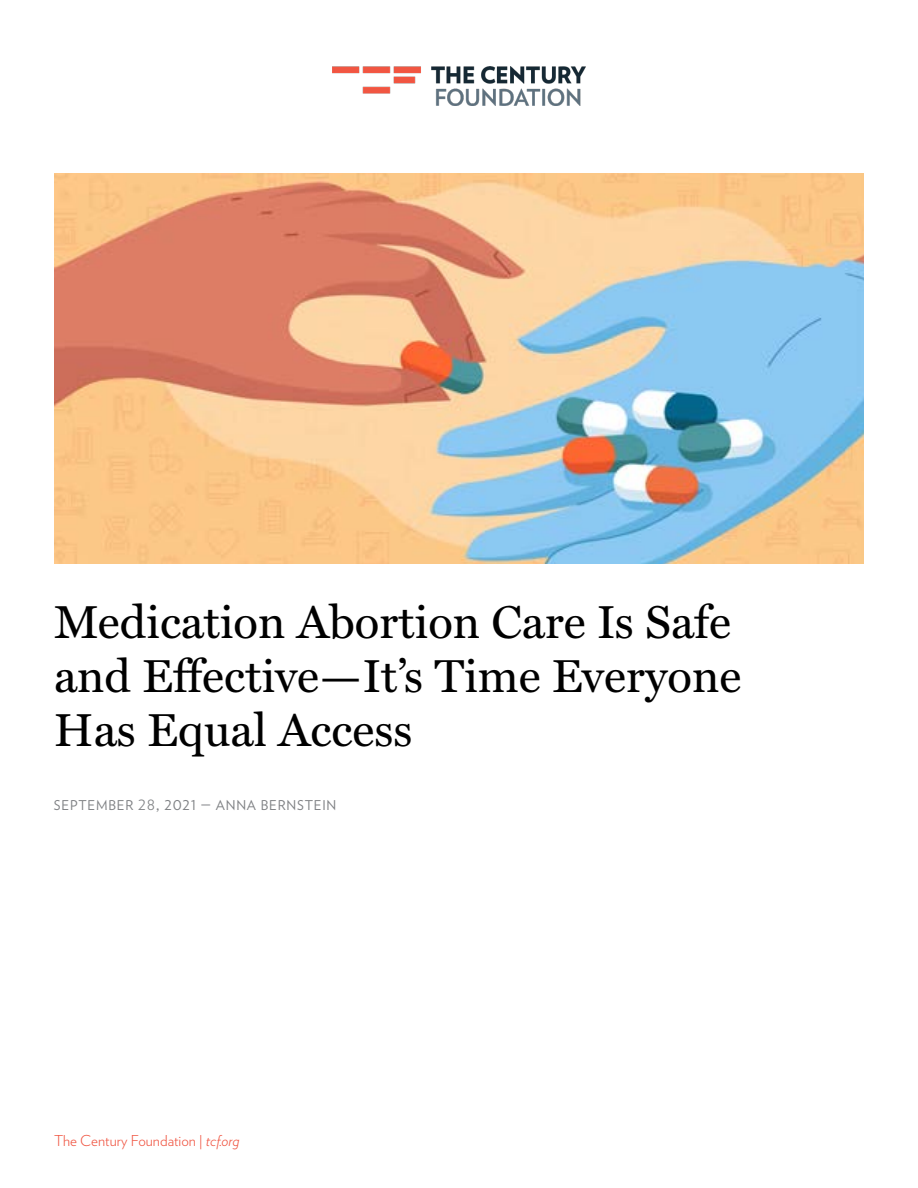
<style>
.page{position:relative;width:918px;height:1188px;background:#fff}
.page>*{position:absolute;margin:0;border:0;box-sizing:border-box;transform-origin:0 0}
.t1{font:46.5px/54.2px "Miller Text";color:#000}
.t2{font:300 15px "Verlag";color:#f05542}
.t3{font:13.5px "Verlag";letter-spacing:.06em;color:#808285}
.s1{font-weight:300;font-size:18px}
.s2{font-size:18px}
.s3{font-style:italic}
</style>
<div class="page">
<img style="left:55px;top:173px;width:809px;height:390px">
<img style="left:333px;top:67px;width:252px;height:39px">
<p class="t1" style="left:54px;top:594px;width:689px">Medication Abortion Care Is Safe and Effective—It’s Time Everyone<br>Has Equal Access</p>
<p class="t3" style="left:54px;top:795px;width:284px">SEPTEMBER <span class="s1">28</span><span class="s2">,</span> 2021 — ANNA BERNSTEIN</p>
<p class="t2" style="left:54px;top:1130px;width:187px">The Century Foundation | <span class="s3">tcf.org</span></p>
</div>
